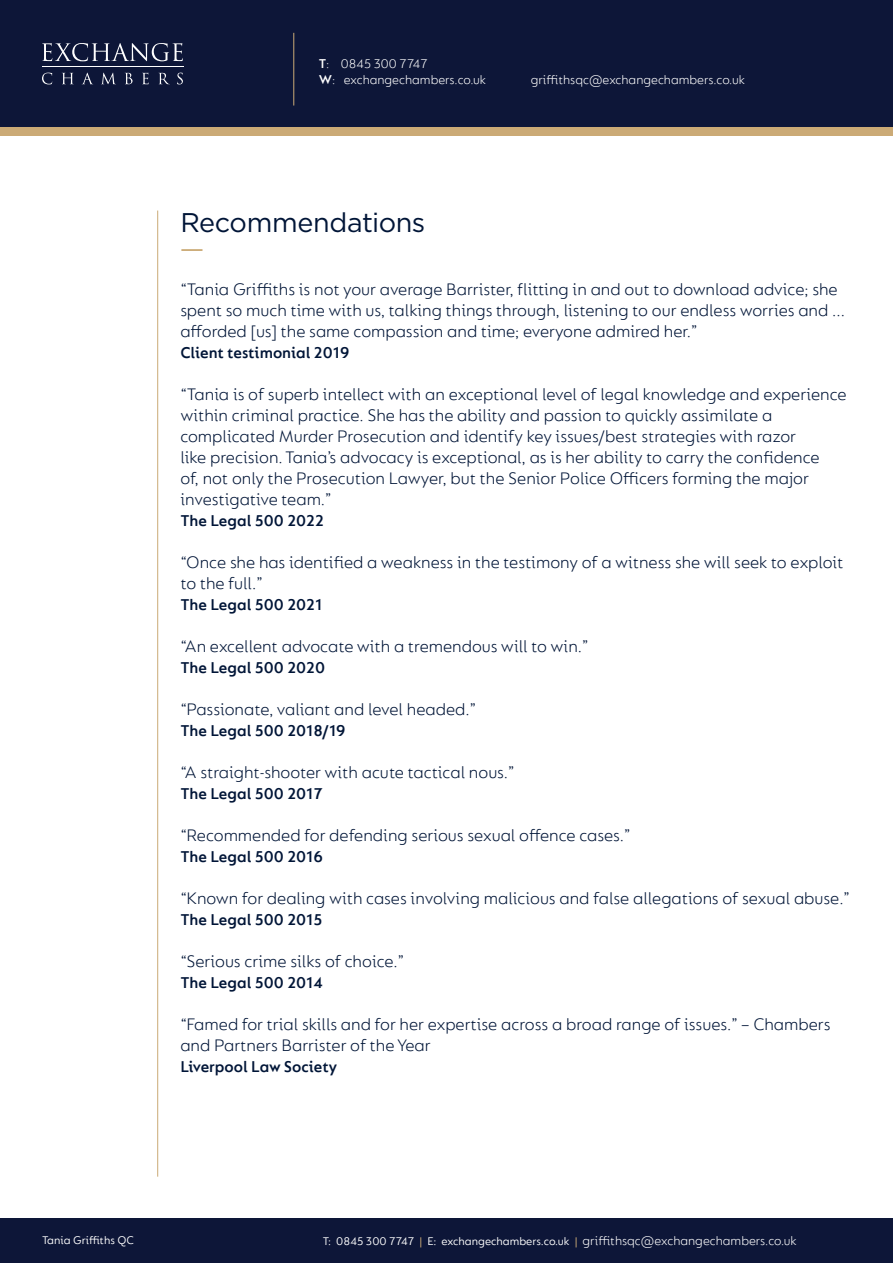
<style>
.page{position:relative;width:893px;height:1263px;background:#fff}
.page>*{position:absolute;margin:0;border:0;box-sizing:border-box;transform-origin:0 0}
.t1{font:27px "Gotham";letter-spacing:-.015em;color:#001537}
.t2{font:300 18px/21px "FS Lucas";color:#001537}
.t3{font:600 16.5px "FS Lucas";color:#001537}
.t4{font:300 13.5px/16.2px "FS Lucas";color:#fff}
.t5{font:12px "FS Lucas";color:#fff}
.s1{font-weight:600}
.s2{color:#cbaa76}
.s3{font-weight:300;font-size:13.5px}
</style>
<div class="page">
<div style="left:0;top:64px;width:893px;height:72px;background:#cbaa76"></div>
<div style="left:0;top:0;width:893px;height:127px;background:#0d1638"></div>
<div style="left:0;top:1219px;width:893px;height:44px;background:#0d1638"></div>
<hr style="left:42px;top:67px;width:142px;height:1px;background:#fff">
<svg style="left:42px;top:43px;width:141px;height:18px"></svg>
<svg style="left:42px;top:73px;width:10px;height:11px"></svg>
<svg style="left:62px;top:73px;width:11px;height:11px"></svg>
<svg style="left:82px;top:73px;width:11px;height:11px"></svg>
<svg style="left:102px;top:73px;width:13px;height:11px"></svg>
<svg style="left:125px;top:73px;width:8px;height:11px"></svg>
<svg style="left:142px;top:73px;width:7px;height:11px"></svg>
<svg style="left:159px;top:73px;width:10px;height:11px"></svg>
<svg style="left:177px;top:73px;width:6px;height:11px"></svg>
<hr style="left:293px;top:33px;width:1px;height:73px;background:#cbaa76">
<hr style="left:157px;top:211px;width:1px;height:966px;background:#cbaa76">
<hr style="left:181px;top:249px;width:21px;height:2px;background:#cbaa76">
<p class="t4" style="left:319px;top:55px;width:169px"><span class="s1">T</span>: 0845 300 7747<br><span class="s1">W</span>: exchangechambers.co.uk</p>
<p class="t4" style="left:531px;top:71px;width:216px">griffithsqc@exchangechambers.co.uk</p>
<p class="t1" style="left:180px;top:205px;width:247px">Recommendations</p>
<p class="t2" style="left:180px;top:278px;width:666px">“Tania Griffiths is not your average Barrister, flitting in and out to download advice; she spent so much time with us, talking things through, listening to our endless worries and ... afforded [us] the same compassion and time; everyone admired her.”</p>
<p class="t3" style="left:180px;top:343px;width:171px">Client testimonial 2019</p>
<p class="t2" style="left:180px;top:383px;width:668px">“Tania is of superb intellect with an exceptional level of legal knowledge and experience within criminal practice. She has the ability and passion to quickly assimilate a complicated Murder Prosecution and identify key issues/best strategies with razor<br>like precision. Tania’s advocacy is exceptional, as is her ability to carry the confidence<br>of, not only the Prosecution Lawyer, but the Senior Police Officers forming the major investigative team.”</p>
<p class="t3" style="left:180px;top:511px;width:145px">The Legal 500 2022</p>
<p class="t2" style="left:180px;top:551px;width:665px">“Once she has identified a weakness in the testimony of a witness she will seek to exploit to the full.”</p>
<p class="t3" style="left:180px;top:595px;width:143px">The Legal 500 2021</p>
<p class="t2" style="left:180px;top:635px;width:410px">“An excellent advocate with a tremendous will to win.”</p>
<p class="t3" style="left:180px;top:658px;width:146px">The Legal 500 2020</p>
<p class="t2" style="left:180px;top:698px;width:297px">“Passionate, valiant and level headed.”</p>
<p class="t3" style="left:180px;top:721px;width:167px">The Legal 500 2018/19</p>
<p class="t2" style="left:180px;top:761px;width:336px">“A straight-shooter with acute tactical nous.”</p>
<p class="t3" style="left:180px;top:784px;width:144px">The Legal 500 2017</p>
<p class="t2" style="left:180px;top:824px;width:452px">“Recommended for defending serious sexual offence cases.”</p>
<p class="t3" style="left:180px;top:847px;width:144px">The Legal 500 2016</p>
<p class="t2" style="left:180px;top:887px;width:671px">“Known for dealing with cases involving malicious and false allegations of sexual abuse.”</p>
<p class="t3" style="left:180px;top:910px;width:144px">The Legal 500 2015</p>
<p class="t2" style="left:180px;top:950px;width:225px">“Serious crime silks of choice.”</p>
<p class="t3" style="left:180px;top:973px;width:144px">The Legal 500 2014</p>
<p class="t2" style="left:180px;top:1013px;width:652px">“Famed for trial skills and for her expertise across a broad range of issues.” – Chambers and Partners Barrister of the Year</p>
<p class="t3" style="left:180px;top:1057px;width:158px">Liverpool Law Society</p>
<p class="t5" style="left:42px;top:1233px;width:94px">Tania Griffiths QC</p>
<p class="t5" style="left:323px;top:1235px;width:476px">T: 0845 300 7747 <span class="s2">|</span> E: exchangechambers.co.uk <span class="s2">|</span> <span class="s3">griffithsqc@exchangechambers.co.uk</span></p>
</div>
